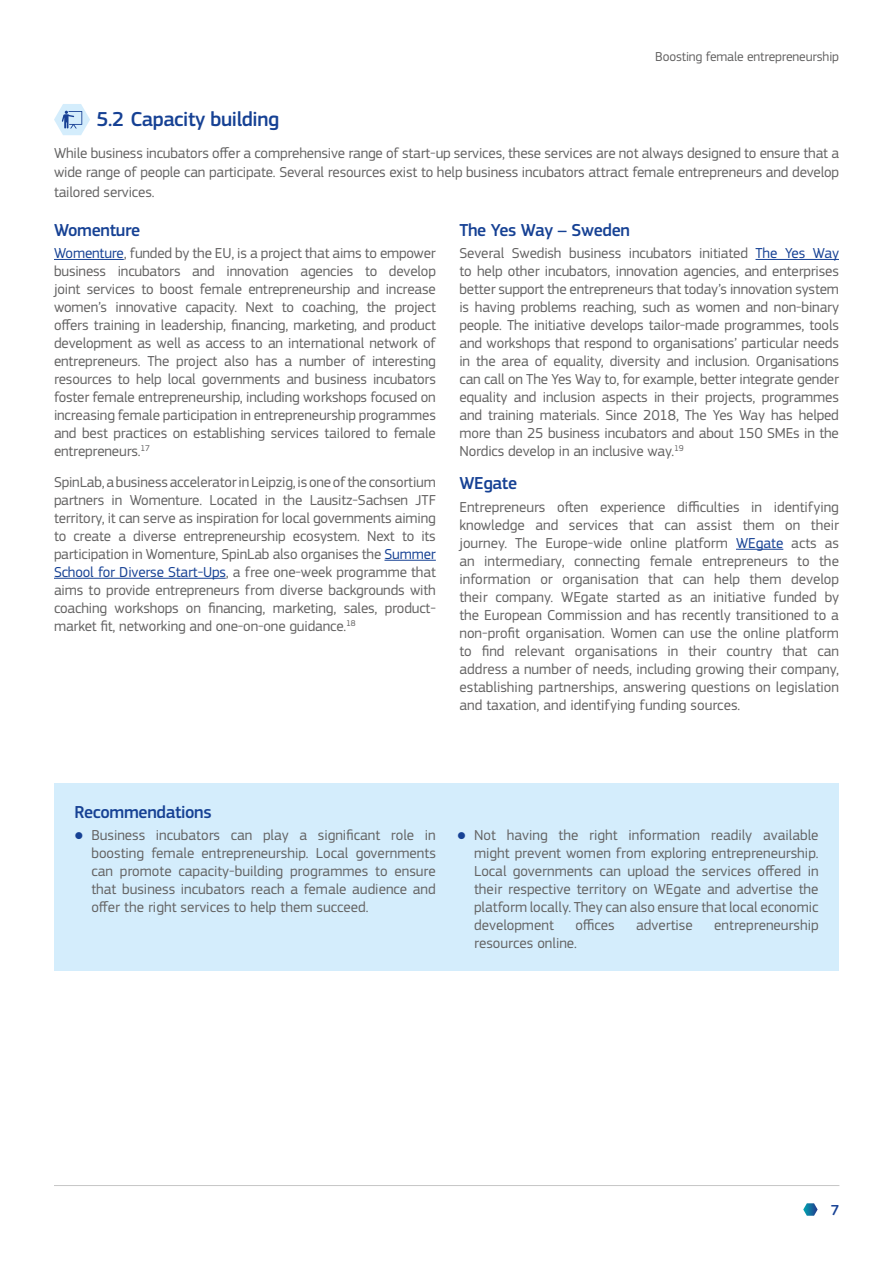
<style>
.page{position:relative;width:893px;height:1263px;background:#fff}
.page>*{position:absolute;margin:0;border:0;box-sizing:border-box;transform-origin:0 0}
.H3{font:500 21px "EC Square Sans Pro";letter-spacing:-.02em;color:#164194}
.H4{font:500 18px "EC Square Sans Pro";letter-spacing:-.02em;color:#164194}
.Body_Text{font:15px/18px "EC Square Sans Pro";letter-spacing:-.01em;color:#646363;text-align:justify}
.Bullet_list_01_Blue{font:15px/18px "EC Square Sans Pro";color:#646363;text-align:justify}
.t1{font:500 15px "EC Square Sans Pro";color:#164194}
.t2{font:13.5px "EC Square Sans Pro";letter-spacing:-.01em;color:#646363}
.s1{color:#164194}
</style>
<div class="page">
<hr style="left:54px;top:1185px;width:785px;height:1px;background:#c6c6c6">
<svg style="left:803px;top:1203px;width:15px;height:13px"></svg>
<div style="left:54px;top:783px;width:785px;height:187px;background:#d4edfc"></div>
<hr style="left:54px;top:259px;width:70px;height:1px;background:#164194">
<hr style="left:384px;top:560px;width:52px;height:1px;background:#164194">
<hr style="left:54px;top:578px;width:172px;height:1px;background:#164194">
<hr style="left:755px;top:259px;width:84px;height:1px;background:#164194">
<hr style="left:736px;top:549px;width:47px;height:1px;background:#164194">
<svg style="left:54px;top:104px;width:36px;height:31px"></svg>
<p class="t2" style="left:655px;top:49px;width:185px">Boosting female entrepreneurship</p>
<h2 class="H3" style="left:97px;top:107px;width:184px">5.2 Capacity building</h2>
<p class="Body_Text" style="left:54px;top:144px;width:787px;line-height:19.2px">While business incubators offer a comprehensive range of start-up services, these services are not always designed to ensure that a wide range of people can participate. Several resources exist to help business incubators attract female entrepreneurs and develop tailored services.</p>
<h3 class="H4" style="left:54px;top:219px;width:88px">Womenture</h3>
<p class="Body_Text" style="left:54px;top:244px;width:383px"><span class="s1">Womenture</span>, funded by the EU, is a project that aims to empower business incubators and innovation agencies to develop joint services to boost female entrepreneurship and increase women’s innovative capacity. Next to coaching, the project offers training in leadership, financing, marketing, and product development as well as access to an international network of entrepreneurs. The project also has a number of interesting resources to help local governments and business incubators foster female entrepreneurship, including workshops focused on increasing female participation in entrepreneurship programmes and best practices on establishing services tailored to female entrepreneurs.<sup>17</sup></p>
<p class="Body_Text" style="left:54px;top:473px;width:383px">SpinLab, a business accelerator in Leipzig, is one of the consortium partners in Womenture. Located in the Lausitz-Sachsen JTF territory, it can serve as inspiration for local governments aiming to create a diverse entrepreneurship ecosystem. Next to its participation in Womenture, SpinLab also organises the <span class="s1">Summer School for Diverse Start-Ups</span>, a free one-week programme that aims to provide entrepreneurs from diverse backgrounds with coaching workshops on financing, marketing, sales, product&shy;market fit, networking and one-on-one guidance.<sup>18</sup></p>
<h3 class="H4" style="left:459px;top:219px;width:172px">The Yes Way – Sweden</h3>
<p class="Body_Text" style="left:459px;top:244px;width:381px">Several Swedish business incubators initiated <span class="s1">The Yes Way </span>to help other incubators, innovation agencies, and enterprises better support the entrepreneurs that today’s innovation system is having problems reaching, such as women and non-binary people. The initiative develops tailor-made programmes, tools and workshops that respond to organisations’ particular needs in the area of equality, diversity and inclusion. Organisations can call on The Yes Way to, for example, better integrate gender equality and inclusion aspects in their projects, programmes and training materials. Since 2018, The Yes Way has helped more than 25 business incubators and about 150 SMEs in the Nordics develop in an inclusive way.<sup>19</sup></p>
<h3 class="H4" style="left:459px;top:473px;width:59px">WEgate</h3>
<p class="Body_Text" style="left:459px;top:498px;width:381px">Entrepreneurs often experience difficulties in identifying knowledge and services that can assist them on their journey. The Europe-wide online platform <span class="s1">WEgate</span> acts as an intermediary, connecting female entrepreneurs to the information or organisation that can help them develop their company. WEgate started as an initiative funded by the European Commission and has recently transitioned to a non-profit organisation. Women can use the online platform to find relevant organisations in their country that can address a number of needs, including growing their company, establishing partnerships, answering questions on legislation and taxation, and identifying funding sources.</p>
<h3 class="H4" style="left:74px;top:801px;width:139px">Recommendations</h3>
<p class="Bullet_list_01_Blue" style="left:91px;top:826px;width:346px">Business incubators can play a significant role in boosting female entrepreneurship. Local governments can promote capacity-building programmes to ensure that business incubators reach a female audience and offer the right services to help them succeed.</p>
<p class="Bullet_list_01_Blue" style="left:474px;top:826px;width:346px">Not having the right information readily available might prevent women from exploring entrepreneurship.<br>Local governments can upload the services offered in their respective territory on WEgate and advertise the platform locally. They can also ensure that local economic development</p>
<p class="Bullet_list_01_Blue" style="left:575px;top:916px;width:41px">offices</p>
<p class="Bullet_list_01_Blue" style="left:636px;top:916px;width:58px">advertise</p>
<p class="Bullet_list_01_Blue" style="left:714px;top:916px;width:106px">entrepreneurship</p>
<p class="Bullet_list_01_Blue" style="left:474px;top:934px;width:104px">resources online.</p>
<p class="t1" style="left:831px;top:1201px;width:10px">7</p>
</div>
